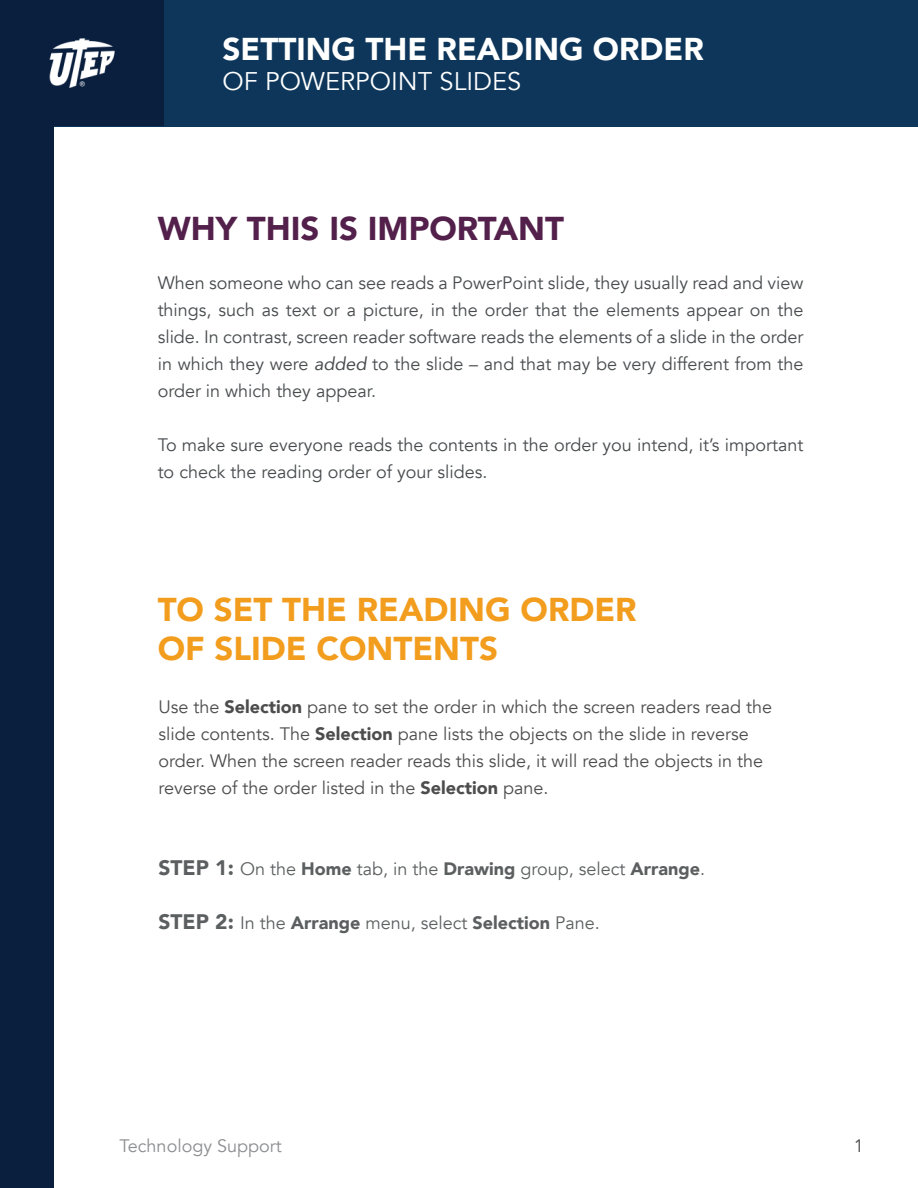
<style>
.page{position:relative;width:918px;height:1188px;background:#fff}
.page>*{position:absolute;margin:0;border:0;box-sizing:border-box;transform-origin:0 0}
.t1{font:900 33px "Avenir";color:#f29d1e}
.t2{font:900 33px "Avenir";color:#52204a}
.t3{font:900 31.5px "Avenir";color:#fff}
.t4{font:25.5px "Avenir";color:#fff}
.t5{font:18px/27px "Avenir";color:#484c4e;text-align:justify}
.t6{font:18px/27px "Avenir";color:#4e4d4e}
.t7{font:18px "Avenir";color:#5c5f60}
.t8{font:18px "Avenir";color:#8c8d90}
.t9{font:18px "Avenir";color:#494c4e}
.s1{font-style:italic}
.s2{font-weight:900}
.s3{font-weight:900;font-size:21px}
</style>
<div class="page">
<div style="left:0;top:0;width:918px;height:126px;background:#0d365a"></div>
<div style="left:1px;top:0;width:52px;height:1187px;background:#0a1f3e"></div>
<div style="left:0;top:0;width:54px;height:1188px;border:2px solid #0a1f3e"></div>
<div style="left:1px;top:0;width:163px;height:125px;background:#0a1f3e"></div>
<img style="left:49px;top:38px;width:66px;height:50px">
<p class="t3" style="left:223px;top:22px;width:483px">SETTING THE READING ORDER</p>
<p class="t4" style="left:223px;top:66px;width:300px">OF POWERPOINT SLIDES</p>
<p class="t2" style="left:158px;top:200px;width:408px">WHY THIS IS IMPORTANT</p>
<p class="t5" style="left:158px;top:269px;width:647px">When someone who can see reads a PowerPoint slide, they usually read and view</p>
<p class="t5" style="left:158px;top:296px;width:647px">things, such as text or a picture, in the order that the elements appear on the slide. In contrast, screen reader software reads the elements of a slide in the order in which they were <span class="s1">added</span> to the slide – and that may be very different from the order in which they appear.</p>
<p class="t5" style="left:158px;top:431px;width:647px">To make sure everyone reads the contents in the order you intend, it’s important to check the reading order of your slides.</p>
<p class="t1" style="left:158px;top:581px;width:480px">TO SET THE READING ORDER</p>
<p class="t1" style="left:158px;top:620px;width:342px">OF SLIDE CONTENTS</p>
<p class="t6" style="left:158px;top:693px;width:615px">Use the <span class="s2">Selection</span> pane to set the order in which the screen readers read the slide contents. The <span class="s2">Selection</span> pane lists the objects on the slide in reverse order. When the screen reader reads this slide, it will read the objects in the reverse of the order listed in the <span class="s2">Selection</span> pane.</p>
<p class="t7" style="left:158px;top:858px;width:548px"><span class="s3">STEP 1:</span> On the <span class="s2">Home</span> tab, in the <span class="s2">Drawing</span> group, select <span class="s2">Arrange</span>.</p>
<p class="t7" style="left:158px;top:912px;width:443px"><span class="s3">STEP 2:</span> In the <span class="s2">Arrange</span> menu, select <span class="s2">Selection</span> Pane.</p>
<p class="t8" style="left:120px;top:1135px;width:164px">Technology Support</p>
<p class="t9" style="left:854px;top:1135px;width:12px">1</p>
</div>
